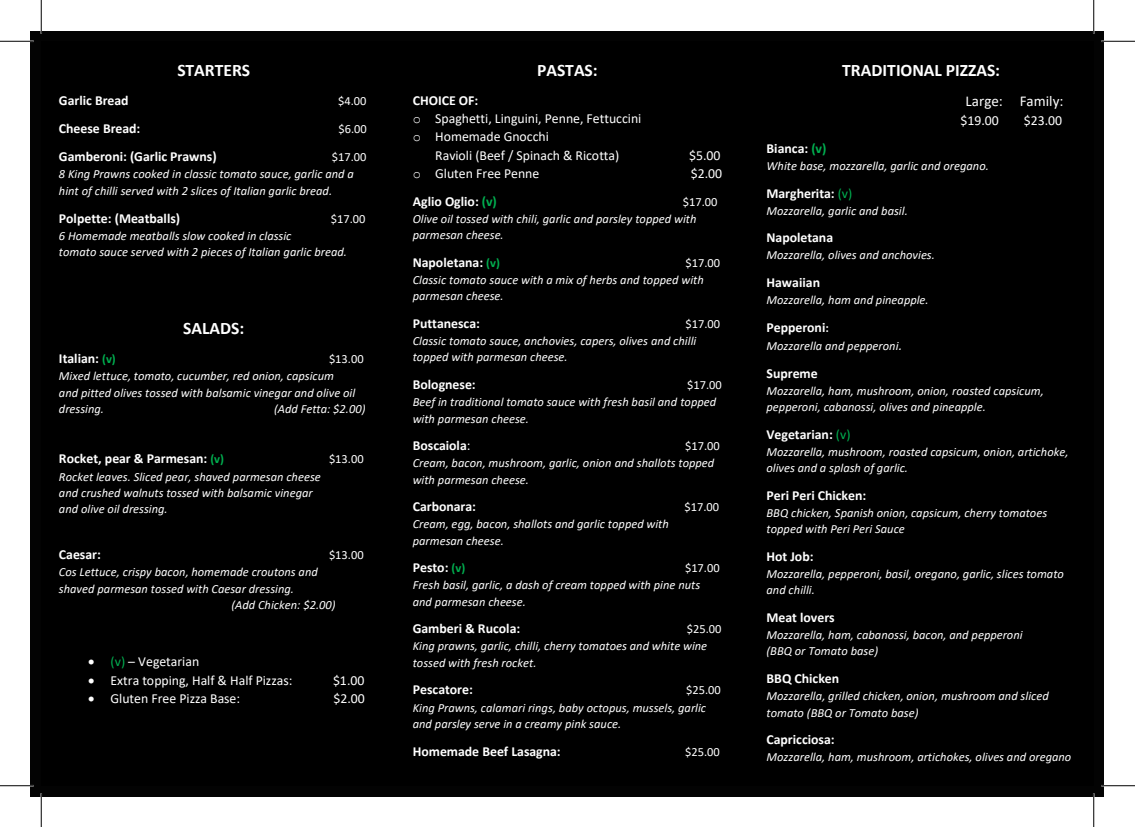
<style>
.page{position:relative;width:1135px;height:827px;background:#fff}
.page>*{position:absolute;margin:0;border:0;box-sizing:border-box;transform-origin:0 0}
.t1{font:700 17.5px "Calibri";color:#fff}
.t2{font:15px "Calibri";color:#fff}
.t3{font:700 13.75px "Calibri";color:#fff}
.t4{font:13.75px "Calibri";color:#fff}
.t5{font:italic 12.5px/16.4px "Calibri";letter-spacing:.005em;color:#fff}
.t6{font:12.5px "Calibri";color:#fff}
.s1{font-size:12.5px;color:#00b050}
.s2{color:#00b050}
.s3{font-family:"Courier New"}
.s4{font-weight:400}
.s5{font-weight:400;color:#00b050}
.s6{font-size:12.5px}
.s7{font-size:13.75px}
</style>
<div class="page">
<div style="left:31px;top:31px;width:1073px;height:765px;background:#030303"></div>
<hr style="left:0;top:40px;width:34px;height:2px;background:#fff">
<hr style="left:1101px;top:40px;width:34px;height:2px;background:#fff">
<hr style="left:40px;top:0;width:2px;height:34px;background:#fff">
<hr style="left:40px;top:793px;width:2px;height:34px;background:#fff">
<hr style="left:0;top:41px;width:34px;height:1px;background:#000">
<hr style="left:1101px;top:41px;width:34px;height:1px;background:#000">
<hr style="left:0;top:785px;width:34px;height:1px;background:#000">
<hr style="left:1101px;top:785px;width:34px;height:1px;background:#000">
<hr style="left:41px;top:0;width:1px;height:34px;background:#000">
<hr style="left:41px;top:793px;width:1px;height:34px;background:#000">
<hr style="left:1093px;top:0;width:1px;height:34px;background:#000">
<hr style="left:1093px;top:793px;width:1px;height:34px;background:#000">
<h1 class="t1" style="left:177px;top:57px;width:74px">STARTERS</h1>
<p class="t3" style="left:59px;top:91px;width:71px">Garlic Bread</p>
<p class="t6" style="left:338px;top:92px;width:30px">$4.00</p>
<p class="t3" style="left:59px;top:119px;width:83px">Cheese Bread:</p>
<p class="t6" style="left:338px;top:120px;width:30px">$6.00</p>
<p class="t3" style="left:59px;top:147px;width:159px">Gamberoni: (Garlic Prawns)</p>
<p class="t6" style="left:332px;top:149px;width:36px">$17.00</p>
<p class="t5" style="left:59px;top:166px;width:296px">8 King Prawns cooked in classic tomato sauce, garlic and a hint of chilli served with 2 slices of Italian garlic bread.</p>
<p class="t3" style="left:59px;top:208px;width:123px">Polpette: (Meatballs)</p>
<p class="t6" style="left:331px;top:210px;width:36px">$17.00</p>
<p class="t5" style="left:59px;top:226px;width:290px">6 Homemade meatballs slow cooked in classic<br>tomato sauce served with 2 pieces of Italian garlic bread.</p>
<h1 class="t1" style="left:183px;top:315px;width:63px">SALADS:</h1>
<p class="t3" style="left:59px;top:348px;width:58px">Italian: <span class="s1">(v)</span></p>
<p class="t6" style="left:329px;top:350px;width:36px">$13.00</p>
<p class="t5" style="left:59px;top:367px;width:298px">Mixed lettuce, tomato, cucumber, red onion, capsicum and pitted olives tossed with balsamic vinegar and olive oil dressing.</p>
<p class="t5" style="left:274px;top:400px;width:93px">(Add Fetta: $2.00)</p>
<p class="t3" style="left:59px;top:449px;width:167px">Rocket, pear &amp; Parmesan: <span class="s1">(v)</span></p>
<p class="t6" style="left:329px;top:450px;width:36px">$13.00</p>
<p class="t5" style="left:59px;top:468px;width:263px">Rocket leaves. Sliced pear, shaved parmesan cheese and crushed walnuts tossed with balsamic vinegar and olive oil dressing.</p>
<p class="t3" style="left:59px;top:545px;width:44px">Caesar:</p>
<p class="t6" style="left:329px;top:546px;width:36px">$13.00</p>
<p class="t5" style="left:59px;top:563px;width:260px">Cos Lettuce, crispy bacon, homemade croutons and</p>
<p class="t5" style="left:59px;top:580px;width:237px">shaved parmesan tossed with Caesar dressing.</p>
<p class="t5" style="left:231px;top:596px;width:106px">(Add Chicken: $2.00)</p>
<p class="t4" style="left:88px;top:651px;width:113px">• <span class="s2">(v)</span> – Vegetarian</p>
<p class="t4" style="left:88px;top:670px;width:206px">• Extra topping, Half &amp; Half Pizzas:</p>
<p class="t4" style="left:333px;top:670px;width:33px">$1.00</p>
<p class="t4" style="left:88px;top:689px;width:154px">• Gluten Free Pizza Base:</p>
<p class="t4" style="left:333px;top:689px;width:33px">$2.00</p>
<h1 class="t1" style="left:537px;top:57px;width:62px">PASTAS:</h1>
<p class="t3" style="left:413px;top:91px;width:67px">CHOICE OF:</p>
<p class="t4" style="left:413px;top:109px;width:230px"><span class="s3">o</span> Spaghetti, Linguini, Penne, Fettuccini</p>
<p class="t4" style="left:413px;top:127px;width:138px"><span class="s3">o</span> Homemade Gnocchi</p>
<p class="t4" style="left:435px;top:145px;width:185px">Ravioli (Beef / Spinach &amp; Ricotta)</p>
<p class="t4" style="left:689px;top:145px;width:33px">$5.00</p>
<p class="t4" style="left:413px;top:164px;width:128px"><span class="s3">o</span> Gluten Free Penne</p>
<p class="t4" style="left:691px;top:164px;width:33px">$2.00</p>
<p class="t3" style="left:413px;top:191px;width:86px">Aglio Oglio: <span class="s2">(v)</span></p>
<p class="t6" style="left:683px;top:193px;width:36px">$17.00</p>
<p class="t5" style="left:413px;top:210px;width:285px">Olive oil tossed with chili, garlic and parsley topped with parmesan cheese.</p>
<p class="t3" style="left:413px;top:252px;width:89px">Napoletana: <span class="s1">(v)</span></p>
<p class="t6" style="left:686px;top:254px;width:36px">$17.00</p>
<p class="t5" style="left:413px;top:271px;width:293px">Classic tomato sauce with a mix of herbs and topped with parmesan cheese.</p>
<p class="t3" style="left:413px;top:314px;width:69px">Puttanesca:</p>
<p class="t6" style="left:686px;top:315px;width:36px">$17.00</p>
<p class="t5" style="left:413px;top:332px;width:285px">Classic tomato sauce, anchovies, capers, olives and chilli topped with parmesan cheese.</p>
<p class="t3" style="left:413px;top:375px;width:65px">Bolognese:</p>
<p class="t6" style="left:687px;top:376px;width:36px">$17.00</p>
<p class="t5" style="left:413px;top:393px;width:305px">Beef in traditional tomato sauce with fresh basil and topped with parmesan cheese.</p>
<p class="t3" style="left:413px;top:436px;width:59px">Boscaiola<span class="s4">:</span></p>
<p class="t6" style="left:685px;top:437px;width:36px">$17.00</p>
<p class="t5" style="left:413px;top:454px;width:303px">Cream, bacon, mushroom, garlic, onion and shallots topped with parmesan cheese.</p>
<p class="t3" style="left:413px;top:497px;width:65px">Carbonara:</p>
<p class="t6" style="left:685px;top:498px;width:36px">$17.00</p>
<p class="t5" style="left:413px;top:515px;width:258px">Cream, egg, bacon, shallots and garlic topped with parmesan cheese.</p>
<p class="t3" style="left:413px;top:558px;width:54px">Pesto: <span class="s1">(v)</span></p>
<p class="t6" style="left:685px;top:559px;width:36px">$17.00</p>
<p class="t5" style="left:413px;top:576px;width:289px">Fresh basil, garlic, a dash of cream topped with pine nuts and parmesan cheese.</p>
<p class="t3" style="left:413px;top:619px;width:109px">Gamberi &amp; Rucola:</p>
<p class="t6" style="left:687px;top:620px;width:36px">$25.00</p>
<p class="t5" style="left:413px;top:637px;width:296px">King prawns, garlic, chilli, cherry tomatoes and white wine tossed with fresh rocket.</p>
<p class="t3" style="left:413px;top:680px;width:62px">Pescatore:</p>
<p class="t6" style="left:686px;top:681px;width:36px">$25.00</p>
<p class="t5" style="left:413px;top:698px;width:295px">King Prawns, calamari rings, baby octopus, mussels, garlic and parsley serve in a creamy pink sauce.</p>
<p class="t3" style="left:413px;top:741px;width:149px">Homemade Beef Lasagna:</p>
<p class="t6" style="left:685px;top:742px;width:36px">$25.00</p>
<h1 class="t1" style="left:842px;top:57px;width:159px">TRADITIONAL PIZZAS:</h1>
<p class="t2" style="left:966px;top:91px;width:99px">Large: Family:</p>
<p class="t4" style="left:960px;top:111px;width:40px">$19.00</p>
<p class="t4" style="left:1024px;top:111px;width:40px">$23.00</p>
<p class="t3" style="left:766px;top:139px;width:61px">Bianca: <span class="s2">(v)</span></p>
<p class="t5" style="left:766px;top:157px;width:224px">White base, mozzarella, garlic and oregano.</p>
<p class="t3" style="left:766px;top:183px;width:87px">Margherita: <span class="s5">(v)</span></p>
<p class="t5" style="left:766px;top:202px;width:143px">Mozzarella, garlic and basil.</p>
<p class="t3" style="left:766px;top:228px;width:68px">Napoletana</p>
<p class="t5" style="left:766px;top:246px;width:170px">Mozzarella, olives and anchovies.</p>
<p class="t3" style="left:766px;top:272px;width:55px">Hawaiian</p>
<p class="t5" style="left:766px;top:291px;width:164px">Mozzarella, ham and pineapple.</p>
<p class="t3" style="left:766px;top:317px;width:64px">Pepperoni<span class="s6">:</span></p>
<p class="t5" style="left:766px;top:337px;width:137px">Mozzarella and pepperoni<span class="s7">.</span></p>
<p class="t3" style="left:766px;top:363px;width:53px">Supreme</p>
<p class="t5" style="left:766px;top:382px;width:279px">Mozzarella, ham, mushroom, onion, roasted capsicum, pepperoni, cabanossi, olives and pineapple.</p>
<p class="t3" style="left:766px;top:424px;width:86px">Vegetarian: <span class="s5">(v)</span></p>
<p class="t5" style="left:766px;top:443px;width:303px">Mozzarella, mushroom, roasted capsicum, onion, artichoke, olives and a splash of garlic.</p>
<p class="t3" style="left:766px;top:485px;width:101px">Peri Peri Chicken:</p>
<p class="t5" style="left:766px;top:504px;width:282px">BBQ chicken, Spanish onion, capsicum, cherry tomatoes topped with Peri Peri Sauce</p>
<p class="t3" style="left:766px;top:547px;width:49px">Hot Job:</p>
<p class="t5" style="left:766px;top:565px;width:299px">Mozzarella, pepperoni, basil, oregano, garlic, slices tomato and chilli.</p>
<p class="t3" style="left:766px;top:608px;width:70px">Meat lovers</p>
<p class="t5" style="left:766px;top:626px;width:258px">Mozzarella, ham, cabanossi, bacon, and pepperoni (BBQ or Tomato base)</p>
<p class="t3" style="left:766px;top:669px;width:74px">BBQ Chicken</p>
<p class="t5" style="left:766px;top:687px;width:284px">Mozzarella, grilled chicken, onion, mushroom and sliced tomato (BBQ or Tomato base)</p>
<p class="t3" style="left:766px;top:730px;width:70px">Capricciosa:</p>
<p class="t5" style="left:766px;top:748px;width:306px">Mozzarella, ham, mushroom, artichokes, olives and oregano</p>
</div>
